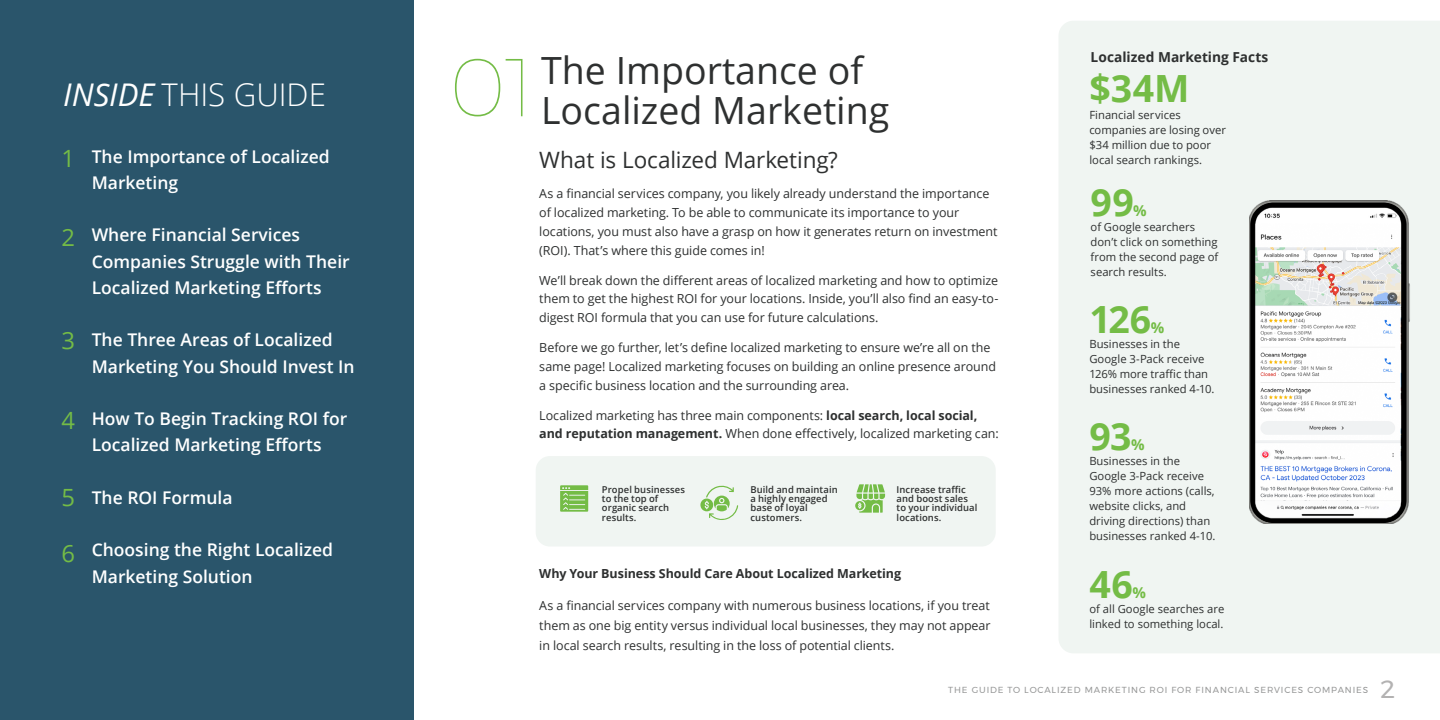
<style>
.page{position:relative;width:1440px;height:720px;background:#fff}
.page>*{position:absolute;margin:0;border:0;box-sizing:border-box;transform-origin:0 0}
.t1{font:37.5px/40px "Open Sans";color:#2e3030}
.t2{font:700 37.5px "Open Sans";letter-spacing:-.005em;color:#74bc46}
.t3{font:300 31.25px "Open Sans";letter-spacing:-.005em;color:#fff}
.t4{font:25px "Montserrat";color:#b3b2b2}
.t5{font:23.75px "Open Sans";color:#74bc46}
.t6{font:22.5px "Open Sans";letter-spacing:-.005em;color:#2e3030}
.t7{font:600 17.5px/26.2px "Open Sans";color:#fff}
.t8{font:700 15px "Open Sans";color:#74bc46}
.t9{font:700 13.75px "Open Sans";color:#2e3030}
.t10{font:12.5px/18.8px "Open Sans";letter-spacing:-.005em;color:#2e3030}
.t11{font:700 12.5px "Open Sans";letter-spacing:-.005em;color:#2e3030}
.t12{font:11.25px/15px "Open Sans";color:#2e3030}
.t13{font:600 9.5px/9.5px "Open Sans";letter-spacing:.005em;color:#2e3030}
.t14{font:8.75px "Montserrat";letter-spacing:.1em;color:#969797}
.s1{font-weight:400;font-style:italic}
.s2{font-weight:700}
</style>
<div class="page">
<div style="left:536px;top:456px;width:460px;height:91px;background:#f0f5f2;border-radius:14px"></div>
<div style="left:1059px;top:21px;width:381px;height:632px;background:#f0f5f2"></div>
<img style="left:1249px;top:200px;width:164px;height:324px">
<div style="left:0;top:0;width:414px;height:720px;background:#2a556b"></div>
<svg style="left:560px;top:485px;width:28px;height:27px"></svg>
<svg style="left:700px;top:485px;width:38px;height:35px"></svg>
<svg style="left:855px;top:484px;width:30px;height:29px"></svg>
<h2 class="t3" style="left:63px;top:73px;width:264px"><span class="s1">INSIDE</span> THIS GUIDE</h2>
<h3 class="t5" style="left:61px;top:143px;width:15px">1</h3>
<h3 class="t5" style="left:61px;top:221px;width:15px">2</h3>
<h3 class="t5" style="left:61px;top:324px;width:15px">3</h3>
<h3 class="t5" style="left:61px;top:404px;width:15px">4</h3>
<h3 class="t5" style="left:61px;top:481px;width:15px">5</h3>
<h3 class="t5" style="left:61px;top:537px;width:15px">6</h3>
<h3 class="t7" style="left:92px;top:143px;width:239px">The Importance of Localized<br>Marketing</h3>
<h3 class="t7" style="left:92px;top:222px;width:260px">Where Financial Services<br>Companies Struggle with Their<br>Localized Marketing Efforts</h3>
<h3 class="t7" style="left:92px;top:327px;width:264px">The Three Areas of Localized<br>Marketing You Should Invest In</h3>
<h3 class="t7" style="left:92px;top:405px;width:257px">How To Begin Tracking ROI for<br>Localized Marketing Efforts</h3>
<h3 class="t7" style="left:92px;top:484px;width:142px">The ROI Formula</h3>
<h3 class="t7" style="left:92px;top:537px;width:243px">Choosing the Right Localized<br>Marketing Solution</h3>
<h1 class="t1" style="left:446px;top:50px;width:445px;text-indent:95px">The Importance of<br><sup>01</sup> Localized Marketing</h1>
<h3 class="t6" style="left:539px;top:145px;width:300px">What is Localized Marketing?</h3>
<p class="t10" style="left:539px;top:184px;width:460px">As a financial services company, you likely already understand the importance of localized marketing. To be able to communicate its importance to your locations, you must also have a grasp on how it generates return on investment (ROI). That’s where this guide comes in!</p>
<p class="t10" style="left:539px;top:270px;width:461px;text-align:justify">We’ll break down the different areas of localized marketing and how to optimize them to get the highest ROI for your locations. Inside, you’ll also find an easy-to&shy;digest ROI formula that you can use for future calculations.</p>
<p class="t10" style="left:539px;top:338px;width:458px">Before we go further, let’s define localized marketing to ensure we’re all on the same page! Localized marketing focuses on building an online presence around a specific business location and the surrounding area.</p>
<p class="t10" style="left:539px;top:405px;width:461px">Localized marketing has three main components: <span class="s2">local search, local social, and reputation management.</span> When done effectively, localized marketing can:</p>
<p class="t13" style="left:602px;top:484px;width:84px">Propel businesses to the top of organic search results.</p>
<p class="t13" style="left:750px;top:484px;width:89px">Build and maintain a highly engaged base of loyal customers.</p>
<p class="t13" style="left:897px;top:484px;width:82px">Increase traffic and boost sales to your individual locations.</p>
<p class="t11" style="left:539px;top:565px;width:363px">Why Your Business Should Care About Localized Marketing</p>
<p class="t10" style="left:539px;top:595px;width:453px;line-height:20px;text-align:justify">As a financial services company with numerous business locations, if you treat them as one big entity versus individual local businesses, they may not appear in local search results, resulting in the loss of potential clients.</p>
<p class="t9" style="left:1091px;top:47px;width:179px">Localized Marketing Facts</p>
<h1 class="t2" style="left:1089px;top:62px;width:102px">$34M</h1>
<p class="t12" style="left:1089px;top:107px;width:138px">Financial services companies are losing over $34 million due to poor local search rankings.</p>
<h1 class="t2" style="left:1091px;top:176px;width:45px">99</h1>
<p class="t8" style="left:1133px;top:200px;width:15px">%</p>
<p class="t12" style="left:1091px;top:220px;width:129px">of Google searchers don’t click on something from the second page of search results.</p>
<h1 class="t2" style="left:1089px;top:293px;width:63px">126</h1>
<p class="t8" style="left:1151px;top:317px;width:15px">%</p>
<p class="t12" style="left:1089px;top:337px;width:127px">Businesses in the<br>Google 3-Pack receive<br>126% more traffic than businesses ranked 4-10.</p>
<h1 class="t2" style="left:1089px;top:410px;width:44px">93</h1>
<p class="t8" style="left:1131px;top:434px;width:15px">%</p>
<p class="t12" style="left:1089px;top:454px;width:128px">Businesses in the<br>Google 3-Pack receive<br>93% more actions (calls, website clicks, and driving directions) than businesses ranked 4-10.</p>
<h1 class="t2" style="left:1089px;top:558px;width:45px">46</h1>
<p class="t8" style="left:1132px;top:582px;width:15px">%</p>
<p class="t12" style="left:1089px;top:601px;width:136px">of all Google searches are linked to something local.</p>
<p class="t14" style="left:948px;top:683px;width:421px">THE GUIDE TO LOCALIZED MARKETING ROI FOR FINANCIAL SERVICES COMPANIES</p>
<h3 class="t4" style="left:1381px;top:670px;width:16px">2</h3>
</div>
